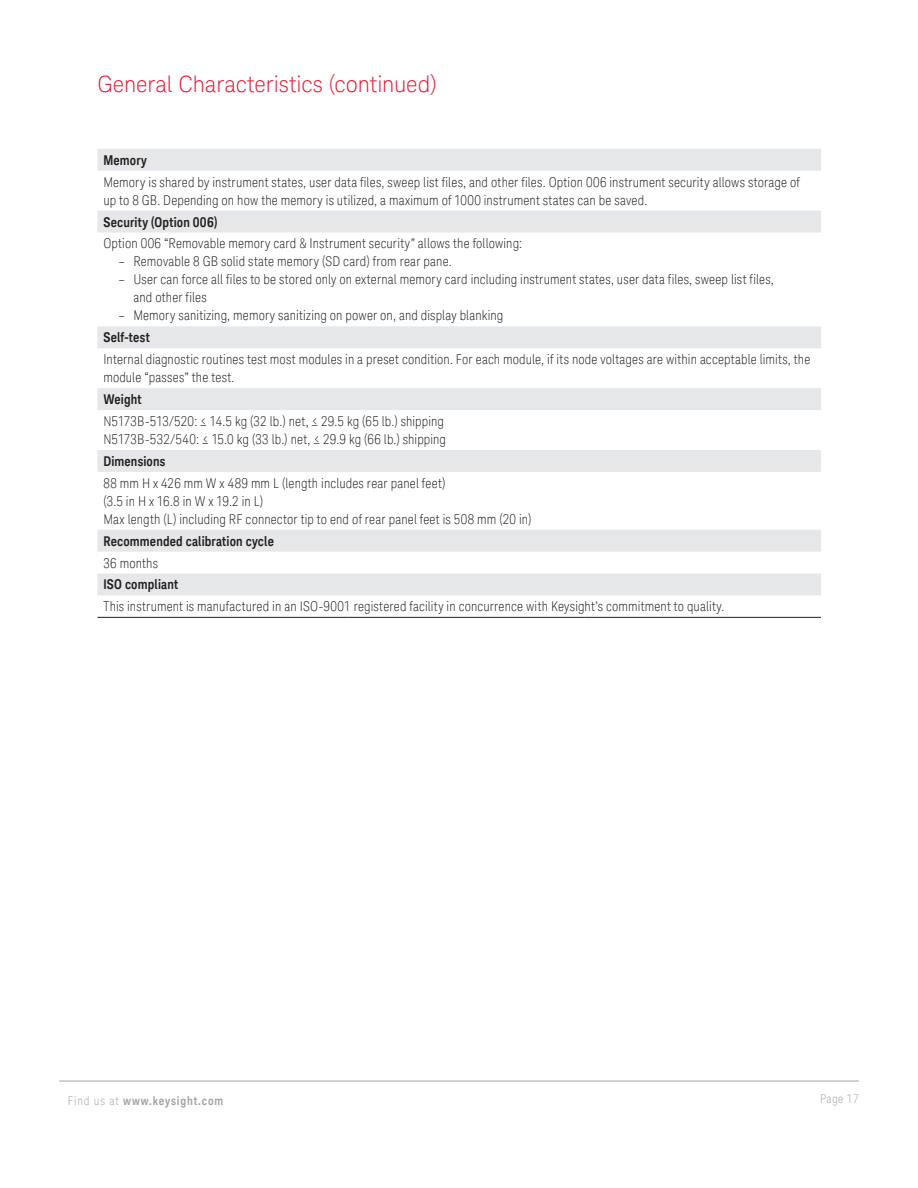
<style>
.page{position:relative;width:918px;height:1188px;background:#fff}
.page>*{position:absolute;margin:0;border:0;box-sizing:border-box;transform-origin:0 0}
.K_Heading_1{font:300 22.5px "Keysight Sans";letter-spacing:-.005em;color:#ed1a36}
.K_Table_Text{font:300 condensed 13.5px/18px "Keysight Sans";letter-spacing:.015em;color:#231f20}
.K_Table_Heading_1{font:700 13.5px "Keysight Sans Condensed";letter-spacing:.01em;color:#231f20}
.t1{font:700 12px "Keysight Sans Condensed";letter-spacing:.07em;color:#a4a1a9}
.t2{font:300 condensed 12px "Keysight Sans";letter-spacing:.03em;color:#a4a1a9}
.s1{font-family:"Keysight Sans";font-weight:300;font-stretch:condensed}
</style>
<div class="page">
<hr style="left:59px;top:1081px;width:800px;height:1px;background:#a4a1a9">
<svg style="left:97px;top:149px;width:724px;height:446px"></svg>
<hr style="left:97px;top:617px;width:250px;height:1px;background:#231f20">
<hr style="left:347px;top:617px;width:237px;height:1px;background:#231f20">
<hr style="left:584px;top:617px;width:237px;height:1px;background:#231f20">
<p class="K_Heading_1" style="left:97px;top:71px;width:341px">General Characteristics (continued)</p>
<p class="K_Table_Heading_1" style="left:103px;top:152px;width:45px">Memory</p>
<p class="K_Table_Text" style="left:103px;top:173px;width:698px">Memory is shared by instrument states, user data files, sweep list files, and other files. Option 006 instrument security allows storage of up to 8 GB. Depending on how the memory is utilized, a maximum of 1000 instrument states can be saved.</p>
<p class="K_Table_Heading_1" style="left:103px;top:214px;width:115px">Security (Option 006)</p>
<p class="K_Table_Text" style="left:103px;top:235px;width:420px">Option 006 “Removable memory card &amp; Instrument security” allows the following:</p>
<p class="K_Table_Text" style="left:118px;top:253px;width:335px">– Removable 8 GB solid state memory (SD card) from rear pane.</p>
<p class="K_Table_Text" style="left:133px;top:271px;width:642px;text-indent:-15px">– User can force all files to be stored only on external memory card including instrument states, user data files, sweep list files, and other files</p>
<p class="K_Table_Text" style="left:118px;top:307px;width:386px">– Memory sanitizing, memory sanitizing on power on, and display blanking</p>
<p class="K_Table_Heading_1" style="left:103px;top:329px;width:48px">Self-test</p>
<p class="K_Table_Text" style="left:103px;top:350px;width:708px">Internal diagnostic routines test most modules in a preset condition. For each module, if its node voltages are within acceptable limits, the module “passes” the test.</p>
<p class="K_Table_Heading_1" style="left:103px;top:391px;width:40px">Weight</p>
<p class="K_Table_Text" style="left:103px;top:412px;width:342px">N5173B-513/520: ≤ 14.5 kg (32 lb.) net, ≤ 29.5 kg (65 lb.) shipping</p>
<p class="K_Table_Text" style="left:103px;top:430px;width:344px">N5173B-532/540: ≤ 15.0 kg (33 lb.) net, ≤ 29.9 kg (66 lb.) shipping</p>
<p class="K_Table_Heading_1" style="left:103px;top:453px;width:64px">Dimensions</p>
<p class="K_Table_Text" style="left:103px;top:474px;width:344px">88 mm H x 426 mm W x 489 mm L (length includes rear panel feet)</p>
<p class="K_Table_Text" style="left:103px;top:492px;width:161px">(3.5 in H x 16.8 in W x 19.2 in L)</p>
<p class="K_Table_Text" style="left:103px;top:510px;width:430px">Max length (L) including RF connector tip to end of rear panel feet is 508 mm (20 in)</p>
<p class="K_Table_Heading_1" style="left:103px;top:533px;width:172px">Recommended calibration cycle</p>
<p class="K_Table_Text" style="left:103px;top:554px;width:56px">36 months</p>
<p class="K_Table_Heading_1" style="left:103px;top:577px;width:76px">ISO compliant</p>
<p class="K_Table_Text" style="left:103px;top:598px;width:623px">This instrument is manufactured in an ISO-9001 registered facility in concurrence with Keysight’s commitment to quality.</p>
<p class="t1" style="left:68px;top:1094px;width:157px"><span class="s1">Find us at</span> www.keysight.com</p>
<p class="t2" style="left:820px;top:1092px;width:40px">Page 17</p>
</div>
